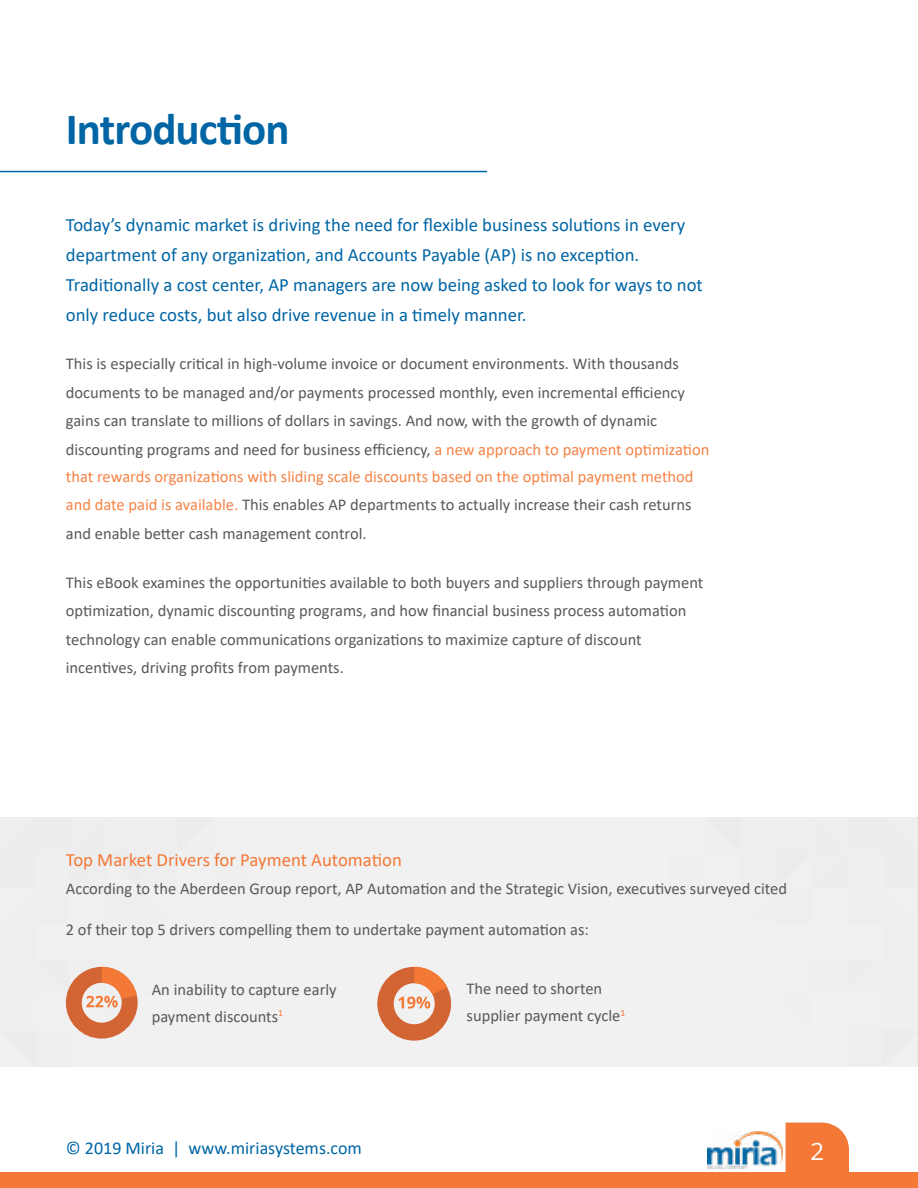
<style>
.page{position:relative;width:918px;height:1188px;background:#fff}
.page>*{position:absolute;margin:0;border:0;box-sizing:border-box;transform-origin:0 0}
.t1{font:700 45px "Calibri";letter-spacing:-.02em;color:#0065a4}
.t2{font:24px "Open Sans";color:#fff}
.t3{font:18.75px/30px "Calibri";color:#0065a4}
.t4{font:18.75px "Calibri";color:#f47836}
.t5{font:18px "Calibri";color:#0065a4}
.t6{font:16.5px/28.5px "Calibri";color:#58595b}
.t7{font:16.5px/28.5px "Calibri";color:#f58447}
.s1{color:#f58447}
.s2{color:#58595b}
</style>
<div class="page">
<div style="left:0;top:1172px;width:918px;height:16px;background:#f47836"></div>
<div style="left:786px;top:1123px;width:63px;height:49px;background:#f47836"></div>
<hr style="left:0;top:171px;width:487px;height:1px;background:#0065a4">
<div style="left:0;top:818px;width:918px;height:249px;background:#f1f1f2"></div>
<svg style="left:66px;top:967px;width:72px;height:72px"></svg>
<svg style="left:377px;top:967px;width:74px;height:74px"></svg>
<img style="left:708px;top:1131px;width:75px;height:37px">
<h1 class="t1" style="left:66px;top:97px;width:225px">Introduction</h1>
<p class="t3" style="left:66px;top:209px;width:639px">Today’s dynamic market is driving the need for flexible business solutions in every department of any organization, and Accounts Payable (AP) is no exception.<br>Traditionally a cost center, AP managers are now being asked to look for ways to not only reduce costs, but also drive revenue in a timely manner.</p>
<p class="t6" style="left:66px;top:349px;width:645px">This is especially critical in high-volume invoice or document environments. With thousands documents to be managed and/or payments processed monthly, even incremental efficiency gains can translate to millions of dollars in savings. And now, with the growth of dynamic discounting programs and need for business efficiency, <span class="s1">a new approach to payment optimization</span></p>
<p class="t7" style="left:66px;top:462px;width:629px">that rewards organizations with sliding scale discounts based on the optimal payment method and date paid is available. <span class="s2">This enables AP departments to actually increase their cash returns and enable better cash management control.</span></p>
<p class="t6" style="left:66px;top:567px;width:639px">This eBook examines the opportunities available to both buyers and suppliers through payment optimization, dynamic discounting programs, and how financial business process automation technology can enable communications organizations to maximize capture of discount incentives, driving profits from payments.</p>
<p class="t4" style="left:66px;top:847px;width:337px">Top Market Drivers for Payment Automation</p>
<p class="t6" style="left:66px;top:874px;width:723px">According to the Aberdeen Group report, AP Automation and the Strategic Vision, executives surveyed cited</p>
<p class="t6" style="left:66px;top:915px;width:525px">2 of their top 5 drivers compelling them to undertake payment automation as:</p>
<p class="t6" style="left:152px;top:975px;width:187px;line-height:27px">An inability to capture early payment discounts<sup>1</sup></p>
<p class="t6" style="left:467px;top:975px;width:160px;line-height:27px">The need to shorten supplier payment cycle<sup>1</sup></p>
<p class="t5" style="left:66px;top:1135px;width:298px">© 2019 Miria | www.miriasystems.com</p>
<h2 class="t2" style="left:810px;top:1135px;width:15px">2</h2>
</div>
